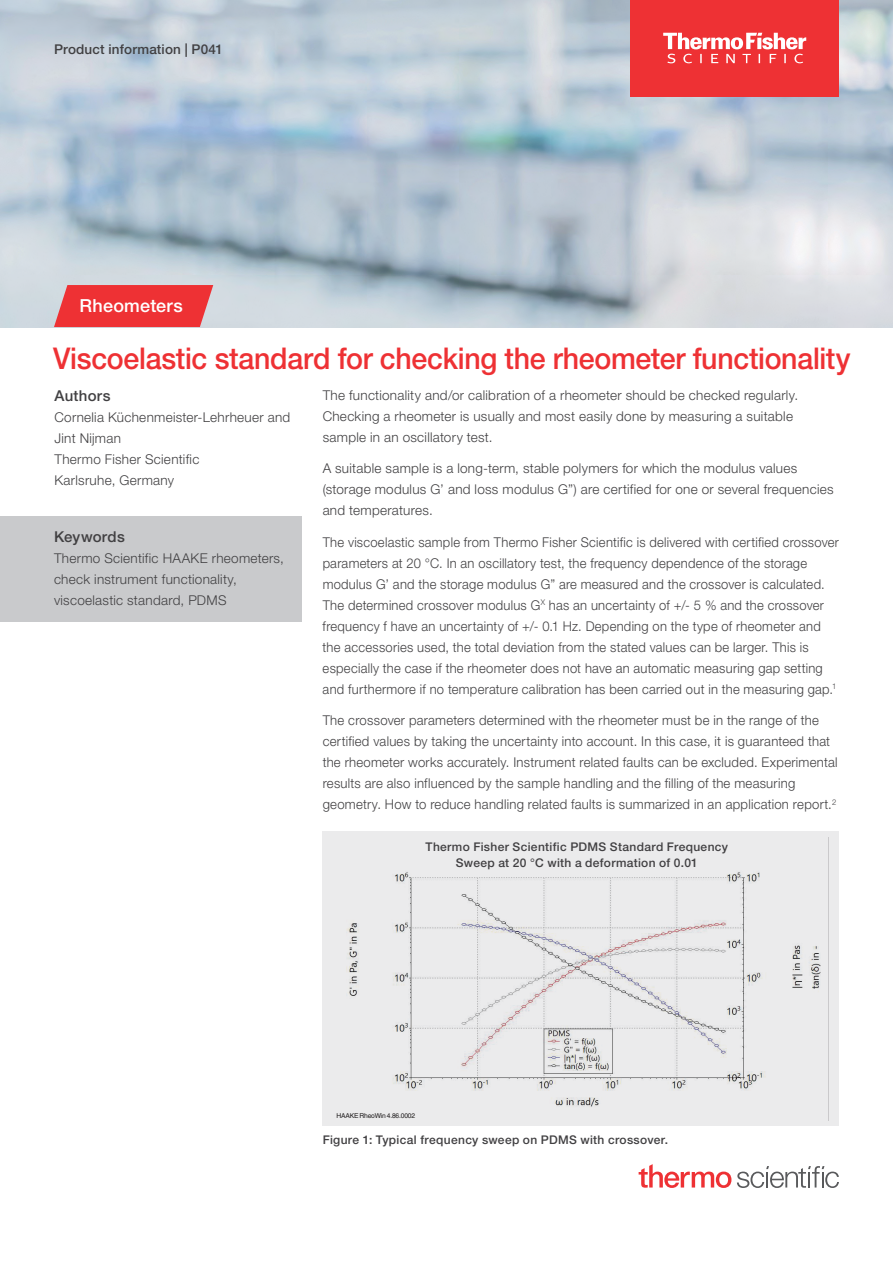
<style>
.page{position:relative;width:893px;height:1263px;background:#fff}
.page>*{position:absolute;margin:0;border:0;box-sizing:border-box;transform-origin:0 0}
.t1{font:500 30px "Helvetica Neue LTW1 G";letter-spacing:-.01em;color:#ee3134;scale:.95 1}
.t2{font:500 18px "Helvetica Neue LTW1 G";letter-spacing:.01em;color:#fff}
.t3{font:500 15px "Helvetica Neue LTW1 G";letter-spacing:.02em;color:#414042}
.t4{font:300 13.5px/21px "Helvetica Neue LTW1 G";letter-spacing:.02em;color:#414042}
.t5{font:300 13.5px/21px "Helvetica Neue LTW1 G";letter-spacing:.02em;color:#414042;scale:.96 1}
.t6{font:500 13.5px "Helvetica Neue LTW1 G";letter-spacing:.015em;color:#414042}
.t7{font:500 12px/15.8px "Helvetica Neue LTW1 G";letter-spacing:.03em;color:#414042;text-align:center}
.t8{font:6.75px "Helvetica";letter-spacing:-.03em;color:#221f20}
</style>
<div class="page">
<div style="left:323px;top:831px;width:516px;height:294px;background:#ebebec"></div>
<div style="left:0;top:516px;width:302px;height:105px;background:#c9cacc"></div>
<img style="left:0;top:0;width:893px;height:327px">
<svg style="left:54px;top:285px;width:159px;height:42px;background:#eb3f42"></svg>
<img style="left:347px;top:872px;width:474px;height:235px">
<svg style="left:737px;top:1166px;width:102px;height:22px"></svg>
<svg style="left:639px;top:1164px;width:92px;height:24px"></svg>
<div style="left:630px;top:0;width:209px;height:96px;background:#ee3134"></div>
<svg style="left:663px;top:33px;width:143px;height:30px"></svg>
<p class="t6" style="left:54px;top:41px;width:170px">Product information | P041</p>
<h2 class="t2" style="left:80px;top:295px;width:105px">Rheometers</h2>
<h1 class="t1" style="left:53px;top:341px;width:841px">Viscoelastic standard for checking the rheometer functionality</h1>
<p class="t3" style="left:54px;top:386px;width:58px">Authors</p>
<p class="t4" style="left:54px;top:406px;width:237px">Cornelia Küchenmeister-Lehrheuer and<br>Jint Nijman<br>Thermo Fisher Scientific<br>Karlsruhe, Germany</p>
<p class="t3" style="left:54px;top:528px;width:72px">Keywords</p>
<p class="t4" style="left:54px;top:548px;width:231px">Thermo Scientific HAAKE rheometers, check instrument functionality, viscoelastic standard, PDMS</p>
<p class="t4" style="left:323px;top:384px;width:477px">The functionality and/or calibration of a rheometer should be checked regularly.<br>Checking a rheometer is usually and most easily done by measuring a suitable sample in an oscillatory test.</p>
<p class="t4" style="left:323px;top:458px;width:512px">A suitable sample is a long-term, stable polymers for which the modulus values (storage modulus G’ and loss modulus G”) are certified for one or several frequencies and temperatures.</p>
<p class="t5" style="left:323px;top:531px;width:539px">The viscoelastic sample from Thermo Fisher Scientific is delivered with certified crossover parameters at 20 °C. In an oscillatory test, the frequency dependence of the storage modulus G’ and the storage modulus G” are measured and the crossover is calculated.<br>The determined crossover modulus G<sup>X</sup> has an uncertainty of +/- 5 % and the crossover frequency f have an uncertainty of +/- 0.1 Hz. Depending on the type of rheometer and the accessories used, the total deviation from the stated values can be larger. This is especially the case if the rheometer does not have an automatic measuring gap setting and furthermore if no temperature calibration has been carried out in the measuring gap.<sup>1</sup></p>
<p class="t4" style="left:323px;top:710px;width:517px">The crossover parameters determined with the rheometer must be in the range of the certified values by taking the uncertainty into account. In this case, it is guaranteed that the rheometer works accurately. Instrument related faults can be excluded. Experimental results are also influenced by the sample handling and the filling of the measuring geometry. How to reduce handling related faults is summarized in an application report.<sup>2</sup></p>
<p class="t7" style="left:426px;top:839px;width:304px">Thermo Fisher Scientific PDMS Standard Frequency<br>Sweep at 20 °C with a deformation of 0.01</p>
<p class="t8" style="left:337px;top:1112px;width:80px">HAAKE RheoWin 4.86.0002</p>
<p class="t7" style="left:323px;top:1132px;width:347px">Figure 1: Typical frequency sweep on PDMS with crossover.</p>
</div>
